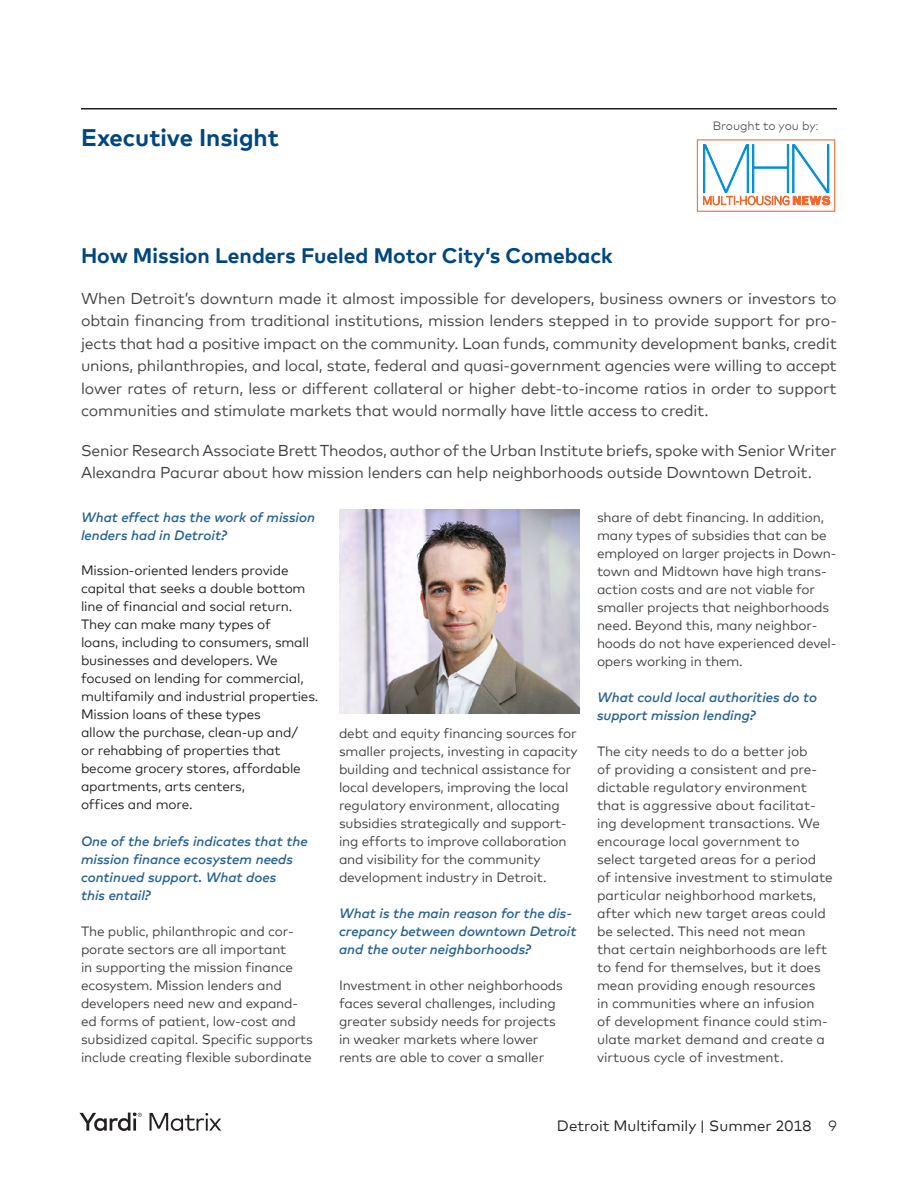
<style>
.page{position:relative;width:918px;height:1188px;background:#fff}
.page>*{position:absolute;margin:0;border:0;box-sizing:border-box;transform-origin:0 0}
.Heading_1{font:700 24px "Mark Offc Pro";color:#00467f}
.t1{font:700 21px "Mark Offc Pro";color:#00467f}
.Matrix_Body_Copy{font:15.75px/22.5px "Mark Offc Pro";letter-spacing:-.01em;color:#414141;text-align:justify}
.t2{font:15px "Mark Offc Pro";color:#231f20}
.Matrix_Body_Copy-2{font:13.5px/18px "Mark Offc Pro";letter-spacing:-.01em;color:#414141}
.MatrixQ_A{font:13.5px/18px "Mark Offc Pro";letter-spacing:-.01em;color:#231f20}
.Matrix_Body_Copy-3{font:italic 500 13.5px/18px "Mark Offc Pro";color:#266292}
.Matrix_Body_Bullets{font:300 12px "Mark Offc Pro";color:#414141}
.s1{font-weight:300}
</style>
<div class="page">
<hr style="left:81px;top:108px;width:756px;height:2px;background:#231f20">
<svg style="left:80px;top:1112px;width:62px;height:19px"></svg>
<svg style="left:150px;top:1113px;width:71px;height:18px"></svg>
<img style="left:339px;top:510px;width:240px;height:203px">
<div style="left:697px;top:139px;width:138px;height:73px;border:1px solid #f2672b"></div>
<svg style="left:703px;top:144px;width:128px;height:61px"></svg>
<p class="Heading_1" style="left:81px;top:120px;width:199px">Executive Insight</p>
<p class="t1" style="left:81px;top:239px;width:533px">How Mission Lenders Fueled Motor City’s Comeback</p>
<p class="Matrix_Body_Bullets" style="left:713px;top:117px;width:107px">Brought to you by:</p>
<p class="Matrix_Body_Copy" style="left:81px;top:286px;width:757px">When Detroit’s downturn made it almost impossible for developers, business owners or investors to obtain financing from traditional institutions, mission lenders stepped in to provide support for pro&shy;jects that had a positive impact on the community. Loan funds, community development banks, credit unions, philanthropies, and local, state, federal and quasi-government agencies were willing to accept lower rates of return, less or different collateral or higher debt-to-income ratios in order to support communities and stimulate markets that would normally have little access to credit.</p>
<p class="Matrix_Body_Copy" style="left:81px;top:438px;width:757px">Senior Research Associate Brett Theodos, author of the Urban Institute briefs, spoke with Senior Writer<br>Alexandra Pacurar about how mission lenders can help neighborhoods outside Downtown Detroit.</p>
<p class="Matrix_Body_Copy-3" style="left:81px;top:507px;width:235px">What effect has the work of mission lenders had in Detroit?</p>
<p class="MatrixQ_A" style="left:81px;top:560px;width:239px">Mission-oriented lenders provide capital that seeks a double bottom line of financial and social return.<br>They can make many types of<br>loans, including to consumers, small businesses and developers. We focused on lending for commercial, multifamily and industrial properties.<br>Mission loans of these types<br>allow the purchase, clean-up and/<br>or rehabbing of properties that become grocery stores, affordable apartments, arts centers,<br>offices and more.</p>
<p class="Matrix_Body_Copy-3" style="left:81px;top:831px;width:228px">One of the briefs indicates that the mission finance ecosystem needs continued support. What does<br>this entail?</p>
<p class="Matrix_Body_Copy-2" style="left:81px;top:921px;width:233px">The public, philanthropic and cor&shy;porate sectors are all important<br>in supporting the mission finance ecosystem. Mission lenders and developers need new and expand&shy;ed forms of patient, low-cost and subsidized capital. Specific supports include creating flexible subordinate</p>
<p class="Matrix_Body_Copy-2" style="left:339px;top:723px;width:240px">debt and equity financing sources for smaller projects, investing in capacity building and technical assistance for local developers, improving the local regulatory environment, allocating subsidies strategically and support&shy;ing efforts to improve collaboration and visibility for the community development industry in Detroit.</p>
<p class="Matrix_Body_Copy-3" style="left:339px;top:903px;width:239px">What is the main reason for the dis&shy;crepancy between downtown Detroit and the outer neighborhoods?</p>
<p class="Matrix_Body_Copy-2" style="left:339px;top:975px;width:225px">Investment in other neighborhoods faces several challenges, including greater subsidy needs for projects in weaker markets where lower rents are able to cover a smaller</p>
<p class="Matrix_Body_Copy-2" style="left:597px;top:507px;width:241px">share of debt financing. In addition, many types of subsidies that can be employed on larger projects in Down&shy;town and Midtown have high trans&shy;action costs and are not viable for smaller projects that neighborhoods need. Beyond this, many neighbor&shy;hoods do not have experienced devel&shy;opers working in them.</p>
<p class="Matrix_Body_Copy-3" style="left:597px;top:687px;width:222px">What could local authorities do to support mission lending?</p>
<p class="Matrix_Body_Copy-2" style="left:597px;top:741px;width:237px">The city needs to do a better job<br>of providing a consistent and pre&shy;dictable regulatory environment that is aggressive about facilitat&shy;ing development transactions. We encourage local government to select targeted areas for a period of intensive investment to stimulate particular neighborhood markets, after which new target areas could be selected. This need not mean that certain neighborhoods are left to fend for themselves, but it does mean providing enough resources<br>in communities where an infusion<br>of development finance could stim&shy;ulate market demand and create a virtuous cycle of investment.</p>
<p class="t2" style="left:557px;top:1115px;width:282px">Detroit Multifamily | Summer 2018 <span class="s1">9</span></p>
</div>
